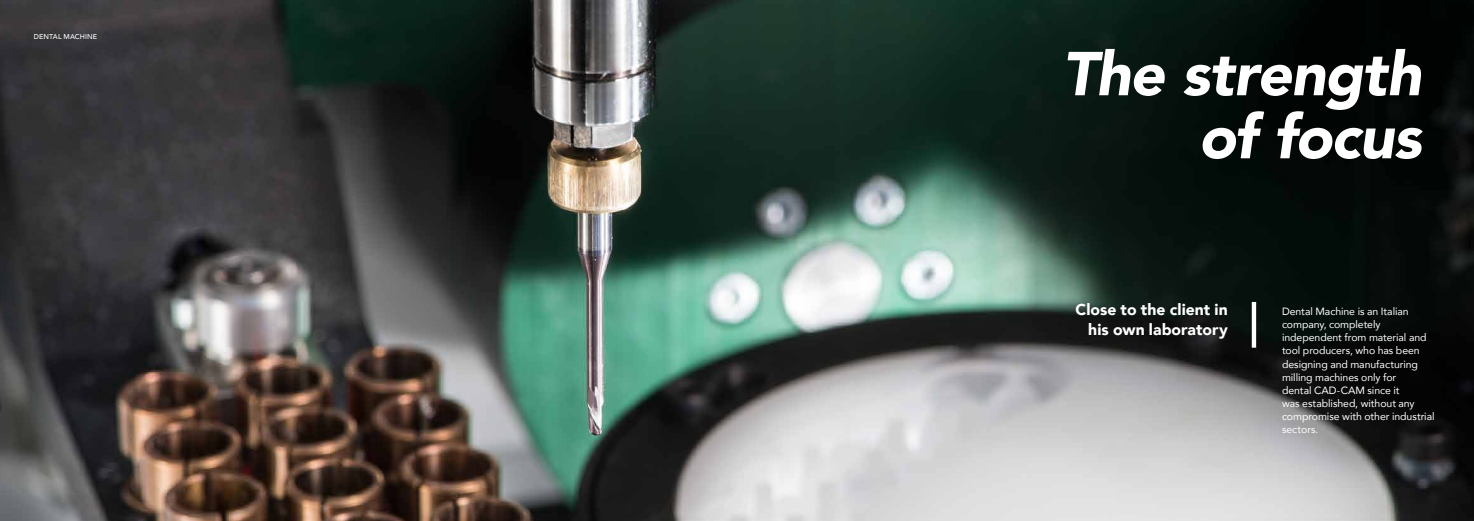
<style>
.page{position:relative;width:1474px;height:521px;background:#fff}
.page>*{position:absolute;margin:0;border:0;box-sizing:border-box;transform-origin:0 0}
.t1{font:italic 900 61.25px/63px "Avenir";letter-spacing:-.025em;color:#fff;text-align:right}
.t2{font:900 15.75px/20.1px "Avenir";letter-spacing:.005em;color:#fff;text-align:right}
.t3{font:10.5px/13.1px "Avenir";letter-spacing:-.005em;color:#fff}
.t4{font:500 7px "Avenir";letter-spacing:.015em;color:#fff}
</style>
<div class="page">
<img style="left:0;top:0;width:1473px;height:521px">
<div style="left:1251px;top:302px;width:5px;height:46px;background:#fff"></div>
<p class="t4" style="left:34px;top:31px;width:65px">DENTAL MACHINE</p>
<h1 class="t1" style="left:1062px;top:42px;width:361px">The strength of focus</h1>
<h2 class="t2" style="left:1075px;top:299px;width:154px">Close to the client in his own laboratory</h2>
<p class="t3" style="left:1281px;top:304px;width:154px">Dental Machine is an Italian company, completely independent from material and tool producers, who has been designing and manufacturing milling machines only for<br>dental CAD-CAM since it<br>was established, without any compromise with other industrial sectors.</p>
</div>
